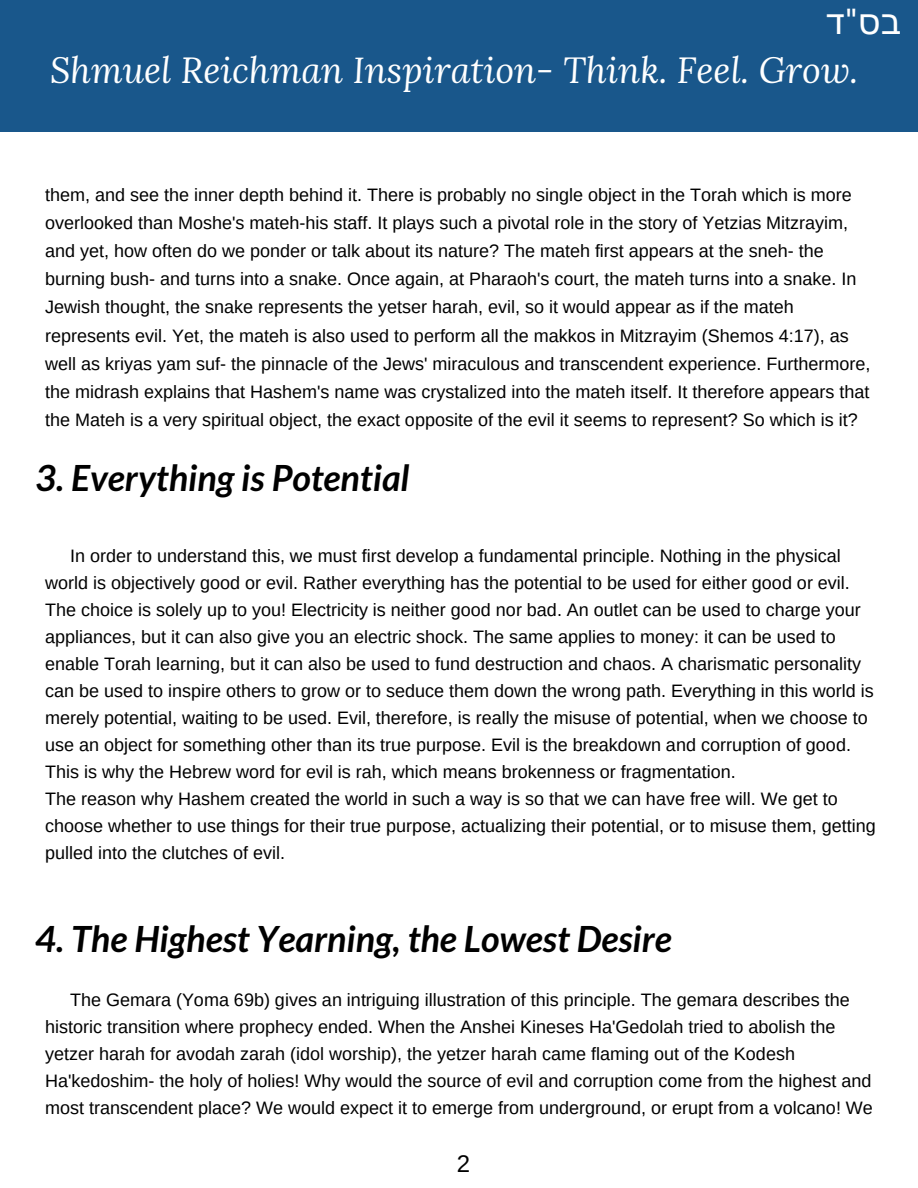
<style>
.page{position:relative;width:918px;height:1188px;background:#fff}
.page>*{position:absolute;margin:0;border:0;box-sizing:border-box;transform-origin:0 0}
.t1{font:italic 700 36px "Lato";color:#000}
.t2{font:italic 36px "Lora";color:#fff}
.t3{font:36px "DejaVu Sans";color:#fff}
.t4{font:24px "Arimo";color:#000}
.t5{font:18px/27px "Arimo";color:#000}
.s1{font-family:"Lora"}
</style>
<div class="page">
<div style="left:0;top:0;width:918px;height:131px;background:#19578b"></div>
<h1 class="t3" style="left:825px;top:0;width:78px">ס<span class="s1">"</span>ד ב</h1>
<h1 class="t2" style="left:50px;top:46px;width:809px">Shmuel Reichman Inspiration- Think. Feel. Grow.</h1>
<p class="t5" style="left:45px;top:181px;width:827px;line-height:28.2px">them, and see the inner depth behind it. There is probably no single object in the Torah which is more overlooked than Moshe's mateh-his staff. It plays such a pivotal role in the story of Yetzias Mitzrayim, and yet, how often do we ponder or talk about its nature? The mateh first appears at the sneh- the burning bush- and turns into a snake. Once again, at Pharaoh's court, the mateh turns into a snake. In Jewish thought, the snake represents the yetser harah, evil, so it would appear as if the mateh represents evil. Yet, the mateh is also used to perform all the makkos in Mitzrayim (Shemos 4:17), as well as kriyas yam suf- the pinnacle of the Jews' miraculous and transcendent experience. Furthermore, the midrash explains that Hashem's name was crystalized into the mateh itself. It therefore appears that the Mateh is a very spiritual object, the exact opposite of the evil it seems to represent? So which is it?</p>
<h1 class="t1" style="left:35px;top:456px;width:376px">3. Everything is Potential</h1>
<p class="t5" style="left:45px;top:543px;width:832px;text-indent:25px">In order to understand this, we must first develop a fundamental principle. Nothing in the physical world is objectively good or evil. Rather everything has the potential to be used for either good or evil.<br>The choice is solely up to you! Electricity is neither good nor bad. An outlet can be used to charge your appliances, but it can also give you an electric shock. The same applies to money: it can be used to enable Torah learning, but it can also be used to fund destruction and chaos. A charismatic personality can be used to inspire others to grow or to seduce them down the wrong path. Everything in this world is merely potential, waiting to be used. Evil, therefore, is really the misuse of potential, when we choose to use an object for something other than its true purpose. Evil is the breakdown and corruption of good.<br>This is why the Hebrew word for evil is rah, which means brokenness or fragmentation.<br>The reason why Hashem created the world in such a way is so that we can have free will. We get to choose whether to use things for their true purpose, actualizing their potential, or to misuse them, getting pulled into the clutches of evil.</p>
<h1 class="t1" style="left:35px;top:916px;width:638px">4. The Highest Yearning, the Lowest Desire</h1>
<p class="t5" style="left:45px;top:986px;width:829px;text-indent:25px">The Gemara (Yoma 69b) gives an intriguing illustration of this principle. The gemara describes the historic transition where prophecy ended. When the Anshei Kineses Ha'Gedolah tried to abolish the yetzer harah for avodah zarah (idol worship), the yetzer harah came flaming out of the Kodesh Ha'kedoshim- the holy of holies! Why would the source of evil and corruption come from the highest and most transcendent place? We would expect it to emerge from underground, or erupt from a volcano! We</p>
<h2 class="t4" style="left:457px;top:1150px;width:15px">2</h2>
</div>
